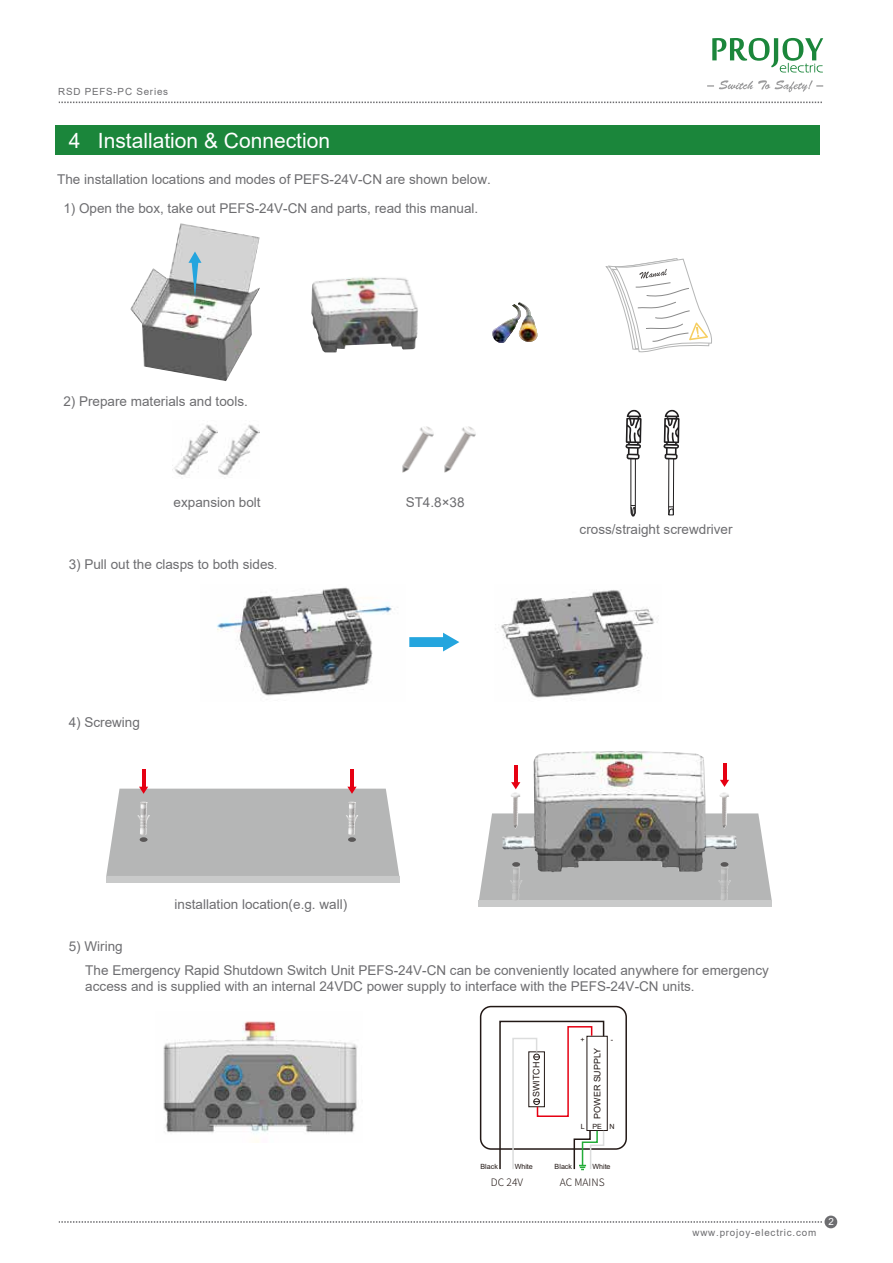
<style>
.page{position:relative;width:893px;height:1263px;background:#fff}
.page>*{position:absolute;margin:0;border:0;box-sizing:border-box;transform-origin:0 0}
.t1{font:21px "Arial";color:#fff}
.t2{font:13.5px/16.2px "Arial";color:#6d6d70}
.t3{font:300 10.2px "Source Han Sans CN";color:#221815}
.t4{font:9.75px "Arial";letter-spacing:.08em;color:#6d6d70}
.t5{font:9.75px "Arial";color:#fff}
.t6{font:8.85px "Arial";color:#221815}
.t7{font:7.2px "Arial";color:#221815}
.s1{font-family:"Adobe Song Std";font-weight:300}
</style>
<div class="page">
<div style="left:106px;top:876px;width:293px;height:6px;background:#c9caca"></div>
<div style="left:824px;top:1215px;width:13px;height:13px;background:#6d6d70;border-radius:50%"></div>
<svg style="left:59px;top:1221px;width:763px;height:2px"></svg>
<svg style="left:712px;top:38px;width:111px;height:35px"></svg>
<svg style="left:707px;top:80px;width:116px;height:12px"></svg>
<svg style="left:59px;top:102px;width:763px;height:1px"></svg>
<div style="left:56px;top:125px;width:764px;height:29px;background:#1b863b"></div>
<img style="left:217px;top:587px;width:175px;height:109px">
<img style="left:495px;top:590px;width:163px;height:108px">
<svg style="left:409px;top:632px;width:51px;height:20px"></svg>
<img style="left:163px;top:1021px;width:194px;height:122px">
<div style="left:480px;top:1006px;width:147px;height:144px;border:2px solid #221815;border-radius:10px"></div>
<div style="left:587px;top:1036px;width:21px;height:95px;border:1px solid #221815"></div>
<svg style="left:498px;top:1020px;width:107px;height:150px"></svg>
<img style="left:174px;top:424px;width:86px;height:51px">
<img style="left:444px;top:426px;width:32px;height:47px">
<div style="left:479px;top:901px;width:293px;height:6px;background:#c9caca"></div>
<img style="left:515px;top:751px;width:214px;height:62px">
<hr style="left:142px;top:769px;width:4px;height:20px;background:#e60012">
<hr style="left:350px;top:769px;width:4px;height:20px;background:#e60012">
<svg style="left:106px;top:787px;width:293px;height:89px"></svg>
<hr style="left:514px;top:765px;width:4px;height:20px;background:#e60012">
<svg style="left:511px;top:782px;width:9px;height:7px"></svg>
<svg style="left:722px;top:763px;width:4px;height:17px"></svg>
<svg style="left:720px;top:780px;width:9px;height:7px"></svg>
<img style="left:137px;top:802px;width:13px;height:33px">
<img style="left:346px;top:802px;width:12px;height:33px">
<svg style="left:479px;top:813px;width:293px;height:88px"></svg>
<img style="left:511px;top:792px;width:4px;height:30px">
<img style="left:720px;top:792px;width:4px;height:30px">
<img style="left:402px;top:426px;width:32px;height:47px">
<svg style="left:663px;top:410px;width:17px;height:106px"></svg>
<svg style="left:625px;top:410px;width:17px;height:107px"></svg>
<img style="left:311px;top:277px;width:107px;height:75px">
<svg style="left:605px;top:258px;width:107px;height:94px"></svg>
<img style="left:492px;top:304px;width:26px;height:39px">
<img style="left:518px;top:302px;width:19px;height:40px">
<img style="left:130px;top:223px;width:130px;height:158px">
<svg style="left:188px;top:251px;width:14px;height:46px"></svg>
<svg style="left:238px;top:328px;width:11px;height:23px"></svg>
<p class="t4" style="left:58px;top:85px;width:111px">RSD PEFS-PC Series</p>
<h1 class="t1" style="left:69px;top:126px;width:263px">4 Installation &amp; Connection</h1>
<p class="t2" style="left:57px;top:171px;width:435px">The installation locations and modes of PEFS-24V-CN are shown below.</p>
<p class="t2" style="left:63px;top:200px;width:416px">1) Open the box, take out PEFS-24V-CN and parts, read this manual.</p>
<p class="t2" style="left:63px;top:393px;width:186px">2) Prepare materials and tools.</p>
<p class="t2" style="left:174px;top:494px;width:89px">expansion bolt</p>
<p class="t2" style="left:406px;top:494px;width:60px">ST4.8×38</p>
<p class="t2" style="left:69px;top:556px;width:210px">3) Pull out the clasps to both sides<span class="s1">.</span></p>
<p class="t2" style="left:69px;top:714px;width:73px">4) Screwing</p>
<p class="t2" style="left:580px;top:521px;width:155px">cross/straight screwdriver</p>
<p class="t2" style="left:69px;top:938px;width:55px">5) Wiring</p>
<p class="t2" style="left:175px;top:896px;width:174px">installation location(e.g. wall)</p>
<p class="t2" style="left:85px;top:962px;width:685px">The Emergency Rapid Shutdown Switch Unit PEFS-24V-CN can be conveniently located anywhere for emergency access and is supplied with an internal 24VDC power supply to interface with the PEFS-24V-CN units.</p>
<p class="t6" style="left:530px;top:1097px;width:37px;rotate:-90deg">SWITCH</p>
<p class="t7" style="left:580px;top:1035px;width:6px">+</p>
<p class="t7" style="left:611px;top:1035px;width:4px">-</p>
<p class="t6" style="left:591px;top:1119px;width:72px;rotate:-90deg">POWER SUPPLY</p>
<p class="t7" style="left:581px;top:1121px;width:35px">LPEN</p>
<p class="t7" style="left:480px;top:1161px;width:19px">Black</p>
<p class="t7" style="left:515px;top:1161px;width:20px">White</p>
<p class="t7" style="left:555px;top:1161px;width:19px">Black</p>
<p class="t7" style="left:592px;top:1161px;width:20px">White</p>
<p class="t3" style="left:560px;top:1176px;width:46px">AC MAINS</p>
<p class="t3" style="left:491px;top:1176px;width:34px">DC 24V</p>
<p class="t4" style="left:692px;top:1225px;width:125px">www.projoy-electric.com</p>
<p class="t5" style="left:828px;top:1215px;width:7px">2</p>
</div>
